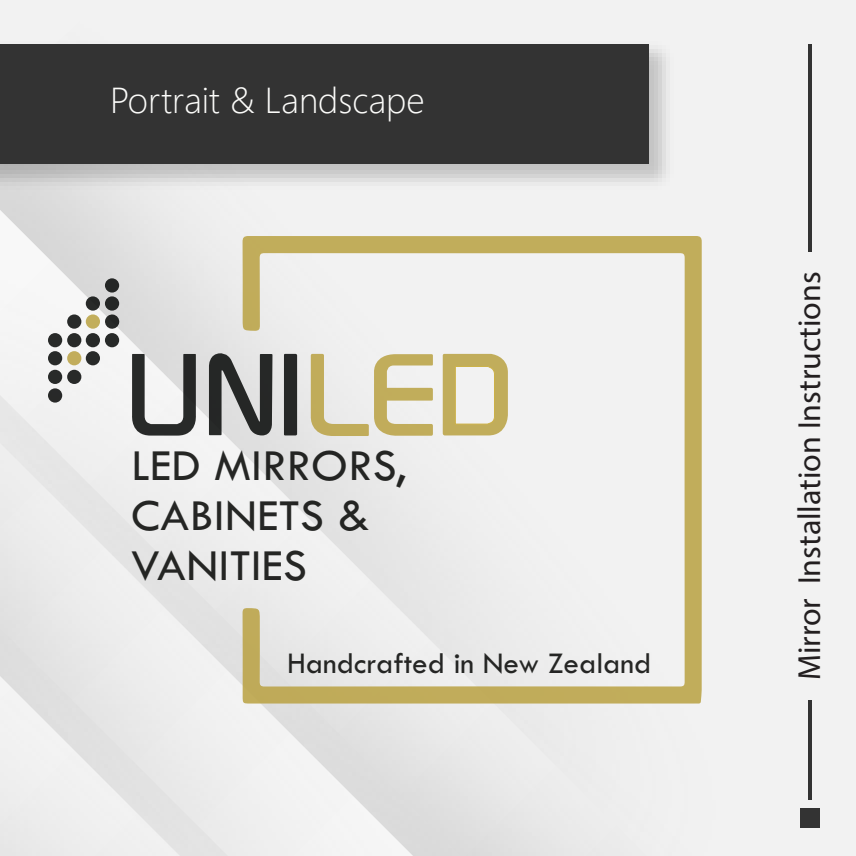
<style>
.page{position:relative;width:856px;height:856px;background:#f2f2f2}
.page>*{position:absolute;margin:0;border:0;box-sizing:border-box;transform-origin:0 0}
.t1{font:46px/50px "Tw Cen";letter-spacing:.01em;color:#040503;scale:1.04 1}
.t2{font:300 36px "Segoe UI";color:#fcfcfa}
.t3{font:32px "Myriad Pro";color:#231f20}
.t4{font:31.2px "Tw Cen";color:#040503}
</style>
<div class="page">
<img style="left:0;top:197px;width:243px;height:231px">
<svg style="left:0;top:504px;width:359px;height:352px"></svg>
<hr style="left:808px;top:44px;width:4px;height:208px;background:#333">
<hr style="left:808px;top:700px;width:4px;height:100px;background:#333">
<img style="left:0;top:49px;width:666px;height:148px">
<div style="left:0;top:44px;width:649px;height:120px;background:#333"></div>
<div style="left:800px;top:808px;width:20px;height:20px;background:#333"></div>
<svg style="left:243px;top:236px;width:459px;height:468px"></svg>
<svg style="left:130px;top:354px;width:67px;height:82px"></svg>
<svg style="left:209px;top:353px;width:63px;height:82px"></svg>
<div style="left:284px;top:354px;width:13px;height:81px;background:#262827"></div>
<svg style="left:310px;top:354px;width:123px;height:82px"></svg>
<svg style="left:443px;top:354px;width:65px;height:81px"></svg>
<div style="left:67px;top:351px;width:14px;height:14px;background:#c2ad5c;border-radius:50%"></div>
<svg style="left:86px;top:314px;width:14px;height:15px"></svg>
<svg style="left:48px;top:388px;width:14px;height:15px"></svg>
<div style="left:48px;top:370px;width:14px;height:14px;background:#282a29;border-radius:50%"></div>
<div style="left:67px;top:370px;width:14px;height:14px;background:#282a29;border-radius:50%"></div>
<div style="left:86px;top:351px;width:14px;height:14px;background:#282a29;border-radius:50%"></div>
<div style="left:48px;top:351px;width:14px;height:14px;background:#282a29;border-radius:50%"></div>
<div style="left:48px;top:333px;width:14px;height:14px;background:#282a29;border-radius:50%"></div>
<div style="left:67px;top:333px;width:14px;height:14px;background:#282a29;border-radius:50%"></div>
<div style="left:86px;top:333px;width:14px;height:14px;background:#282a29;border-radius:50%"></div>
<div style="left:105px;top:333px;width:14px;height:14px;background:#282a29;border-radius:50%"></div>
<svg style="left:105px;top:314px;width:15px;height:15px"></svg>
<svg style="left:67px;top:314px;width:14px;height:15px"></svg>
<svg style="left:105px;top:296px;width:14px;height:15px"></svg>
<svg style="left:86px;top:296px;width:14px;height:15px"></svg>
<svg style="left:105px;top:278px;width:14px;height:15px"></svg>
<p class="t2" style="left:110px;top:66px;width:316px">Portrait &amp; Landscape</p>
<h1 class="t1" style="left:131px;top:441px;width:266px">LED MIRRORS,<br>CABINETS &amp;<br>VANITIES</h1>
<p class="t4" style="left:287px;top:644px;width:366px">Handcrafted in New Zealand</p>
<p class="t3" style="left:790px;top:680px;width:410px;rotate:-90deg">Mirror Installation Instructions</p>
</div>
